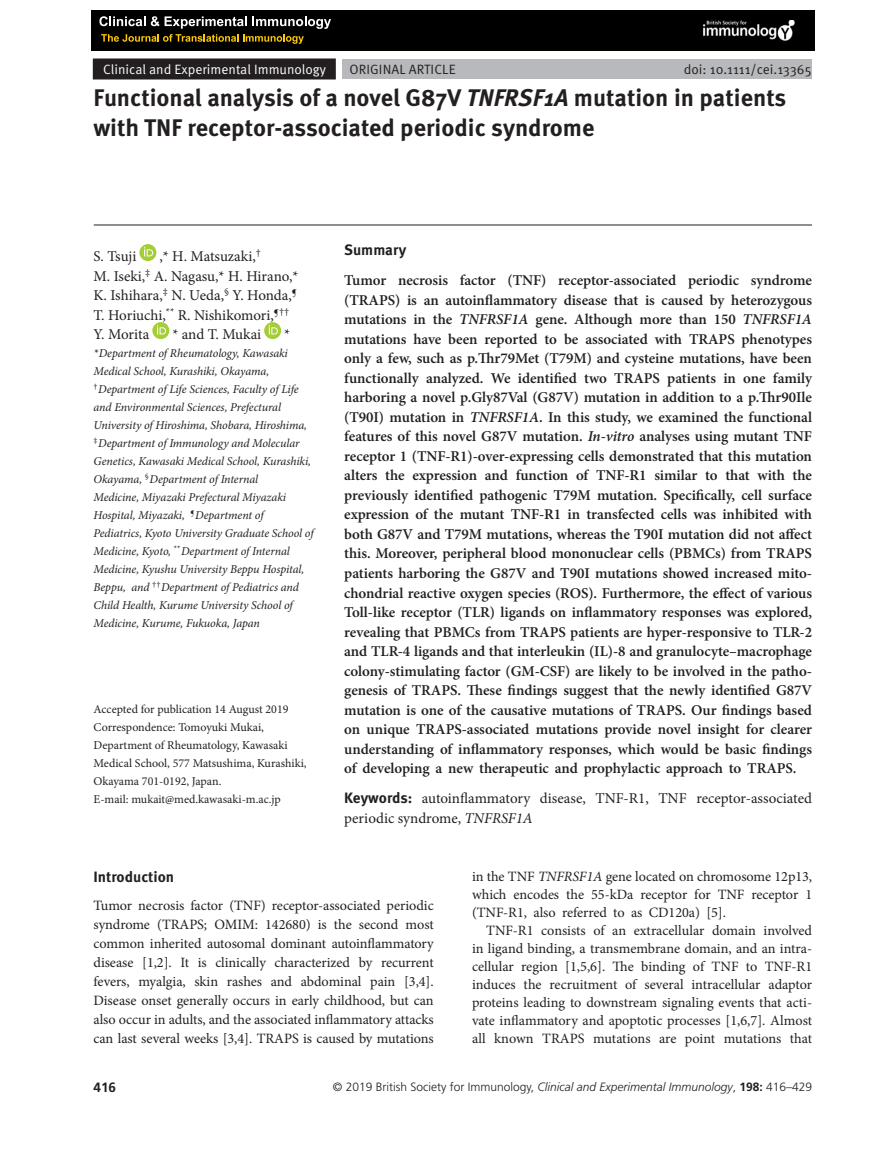
<style>
.page{position:relative;width:893px;height:1174px;background:#fff}
.page>*{position:absolute;margin:0;border:0;box-sizing:border-box;transform-origin:0 0}
.t1{font:700 24px/30px "Meta Pro";color:#231f20}
.t2{font:600 15px/19.5px "Minion Pro";letter-spacing:-.005em;color:#231f20;text-align:justify}
.t3{font:15px/19.5px "Minion Pro";color:#231f20}
.t4{font:700 15px "Meta Pro";color:#231f20}
.t5{font:14.25px/18px "Minion Pro";letter-spacing:-.005em;color:#231f20;text-align:justify}
.t6{font:13.5px "Meta Pro";color:#231f20}
.t7{font:13.5px "Meta Pro";color:#fff}
.t8{font:700 13.5px "Frutiger LT Std";color:#231f20}
.t9{font:italic 12px/18px "Minion Pro";letter-spacing:-.01em;color:#231f20}
.t10{font:12px/18px "Minion Pro";color:#231f20}
.t11{font:300 12px "Frutiger LT Std";color:#231f20}
.s1{font-style:italic}
.s2{font-family:"Meta Pro";font-weight:700}
.s3{font-weight:700}
</style>
<div class="page">
<svg style="left:139px;top:244px;width:17px;height:17px"></svg>
<svg style="left:144px;top:247px;width:9px;height:9px"></svg>
<svg style="left:152px;top:322px;width:17px;height:17px"></svg>
<svg style="left:157px;top:325px;width:9px;height:9px"></svg>
<svg style="left:264px;top:322px;width:17px;height:17px"></svg>
<svg style="left:269px;top:325px;width:9px;height:9px"></svg>
<hr style="left:94px;top:225px;width:718px;height:1px;background:#231f20">
<div style="left:94px;top:59px;width:241px;height:20px;background:#231f20"></div>
<div style="left:93px;top:58px;width:243px;height:21px;border:2px solid #231f20"></div>
<div style="left:342px;top:59px;width:469px;height:20px;background:#b8b9bc"></div>
<div style="left:91px;top:11px;width:724px;height:40px;background:#000"></div>
<svg style="left:99px;top:16px;width:232px;height:28px"></svg>
<img style="left:704px;top:20px;width:90px;height:20px">
<p class="t7" style="left:103px;top:61px;width:224px">Clinical and Experimental Immunology</p>
<p class="t6" style="left:349px;top:61px;width:106px">Ori gi nal Article</p>
<p class="t6" style="left:684px;top:61px;width:129px">doi: 10.1111/cei.13365</p>
<h1 class="t1" style="left:94px;top:84px;width:694px">Functional analysis of a novel G87V <span class="s1">TNFRSF1A</span> mutation in patients with TNF receptor-associated periodic syndrome</h1>
<p class="t3" style="left:94px;top:247px;width:206px;text-indent:66px">,* H. Matsuzaki,<sup>†<br></sup>M. Iseki,<sup>‡</sup> A. Nagasu,* H. Hirano,*<br>K. Ishihara,<sup>‡</sup> N. Ueda,<sup>§</sup> Y. Honda,<sup>¶<br></sup>T. Horiuchi,<sup>**</sup> R. Nishikomori,<sup>¶††<br></sup>Y. Morita</p>
<p class="t3" style="left:94px;top:247px;width:44px">S. Tsuji</p>
<p class="t3" style="left:172px;top:325px;width:90px">* and T. Mukai</p>
<p class="t3" style="left:284px;top:325px;width:8px">*</p>
<p class="t9" style="left:94px;top:344px;width:222px">*Department of Rheumatology, Kawasaki Medical School, Kurashiki, Okayama, <sup>†</sup>Department of Life Sciences, Faculty of Life and Environmental Sciences, Prefectural University of Hiroshima, Shobara, Hiroshima, <sup>‡</sup>Department of Immunology and Molecular Genetics, Kawasaki Medical School, Kurashiki, Okayama, <sup>§</sup>Department of Internal<br>Medicine, Miyazaki Prefectural Miyazaki Hospital, Miyazaki, <sup>¶</sup>Department of Pediatrics, Kyoto University Graduate School of Medicine, Kyoto, <sup>**</sup>Department of Internal Medicine, Kyushu University Beppu Hospital, Beppu, and <sup>††</sup>Department of Pediatrics and Child Health, Kurume University School of Medicine, Kurume, Fukuoka, Japan</p>
<p class="t10" style="left:94px;top:700px;width:215px">Accepted for publication 14 August 2019<br>Correspondence: Tomoyuki Mukai, Department of Rheumatology, Kawasaki Medical School, 577 Matsushima, Kurashiki, Okayama 701-0192, Japan.<br>E-mail: mukait@med.kawasaki-m.ac.jp</p>
<p class="t4" style="left:344px;top:241px;width:63px">Summary</p>
<p class="t2" style="left:344px;top:271px;width:469px">Tumor necrosis factor (TNF) receptor-associated periodic syndrome (TRAPS) is an autoinflammatory disease that is caused by heterozygous mutations in the <span class="s1">TNFRSF1A</span> gene. Although more than 150 <span class="s1">TNFRSF1A </span>mutations have been reported to be associated with TRAPS phenotypes only a few, such as p.Thr79Met (T79M) and cysteine mutations, have been functionally analyzed. We identified two TRAPS patients in one family harboring a novel p.Gly87Val (G87V) mutation in addition to a p.Thr90Ile (T90I) mutation in <span class="s1">TNFRSF1A</span>. In this study, we examined the functional features of this novel G87V mutation. <span class="s1">In-vitro</span> analyses using mutant TNF receptor 1 (TNF-R1)-over-expressing cells demonstrated that this mutation alters the expression and function of TNF-R1 similar to that with the previously identified pathogenic T79M mutation. Specifically, cell surface expression of the mutant TNF-R1 in transfected cells was inhibited with both G87V and T79M mutations, whereas the T90I mutation did not affect this. Moreover, peripheral blood mononuclear cells (PBMCs) from TRAPS patients harboring the G87V and T90I mutations showed increased mito&shy;chondrial reactive oxygen species (ROS). Furthermore, the effect of various Toll-like receptor (TLR) ligands on inflammatory responses was explored, revealing that PBMCs from TRAPS patients are hyper-responsive to TLR-2 and TLR-4 ligands and that interleukin (IL)-8 and granulocyte–macrophage colony-stimulating factor (GM-CSF) are likely to be involved in the patho&shy;genesis of TRAPS. These findings suggest that the newly identified G87V mutation is one of the causative mutations of TRAPS. Our findings based on unique TRAPS-associated mutations provide novel insight for clearer understanding of inflammatory responses, which would be basic findings of developing a new therapeutic and prophylactic approach to TRAPS.</p>
<p class="t3" style="left:344px;top:788px;width:469px"><span class="s2">Keywords:</span> autoinflammatory disease, TNF-R1, TNF receptor-associated periodic syndrome, <span class="s1">TNFRSF1A</span></p>
<p class="t4" style="left:94px;top:867px;width:82px">Introduction</p>
<p class="t5" style="left:94px;top:896px;width:342px;line-height:19px">Tumor necrosis factor (TNF) receptor-associated periodic syndrome (TRAPS; OMIM: 142680) is the second most common inherited autosomal dominant autoinflammatory disease [1,2]. It is clinically characterized by recurrent fevers, myalgia, skin rashes and abdominal pain [3,4].<br>Disease onset generally occurs in early childhood, but can also occur in adults, and the associated inflammatory attacks can last several weeks [3,4]. TRAPS is caused by mutations</p>
<p class="t5" style="left:472px;top:867px;width:342px">in the TNF <span class="s1">TNFRSF1A</span> gene located on chromosome 12p13, which encodes the 55-kDa receptor for TNF receptor 1 (TNF-R1, also referred to as CD120a) [5].</p>
<p class="t5" style="left:472px;top:921px;width:342px;text-indent:14px">TNF-R1 consists of an extracellular domain involved in ligand binding, a transmembrane domain, and an intra&shy;cellular region [1,5,6]. The binding of TNF to TNF-R1 induces the recruitment of several intracellular adaptor proteins leading to downstream signaling events that acti&shy;vate inflammatory and apoptotic processes [1,6,7]. Almost all known TRAPS mutations are point mutations that</p>
<p class="t8" style="left:94px;top:1079px;width:24px">416</p>
<p class="t11" style="left:333px;top:1079px;width:481px">© 2019 British Society for Immunology, <span class="s1">Clinical and Experimental Immunology</span>, <span class="s3">198:</span> 416–429</p>
</div>
